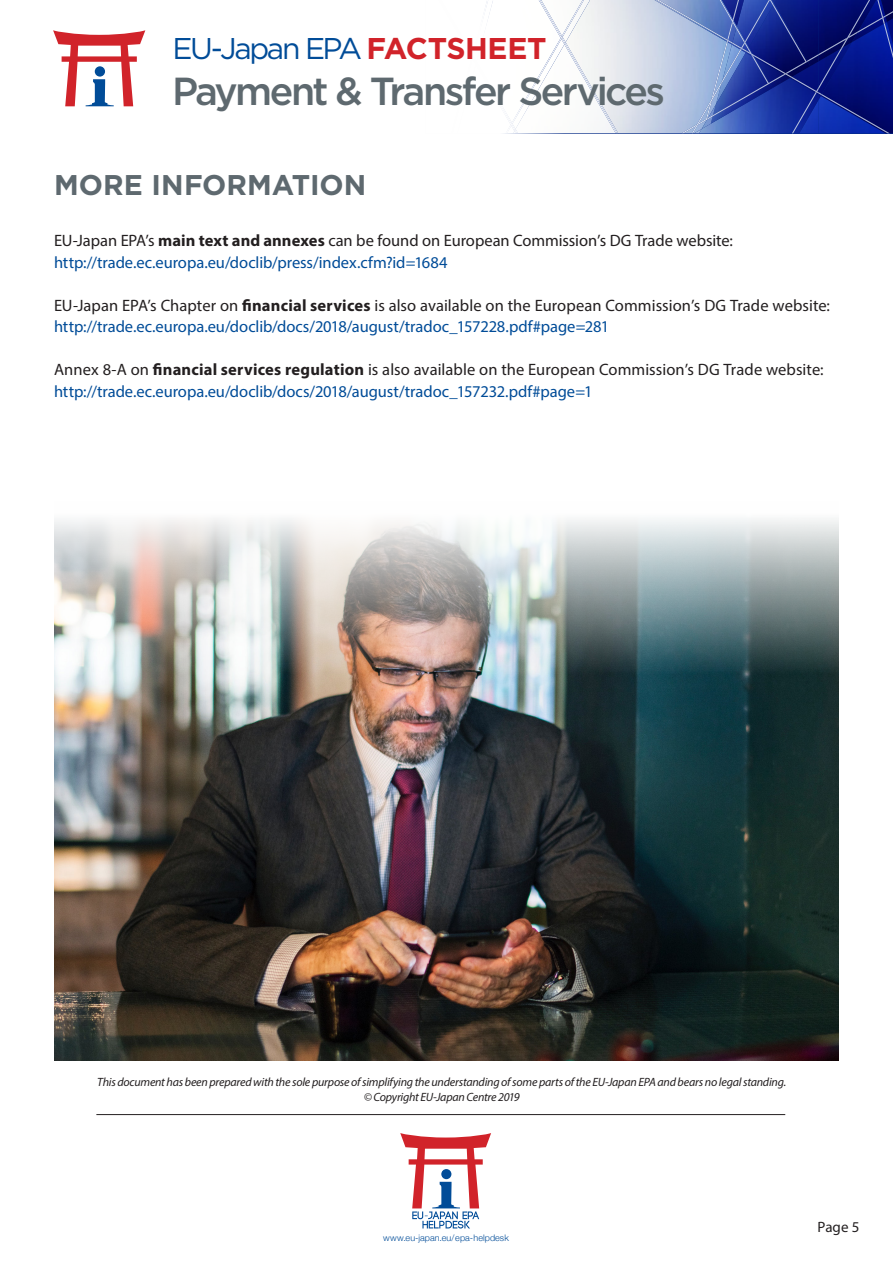
<style>
.page{position:relative;width:893px;height:1263px;background:#fff}
.page>*{position:absolute;margin:0;border:0;box-sizing:border-box;transform-origin:0 0}
.t1{font:500 39px "Gotham";letter-spacing:-.065em;color:#5e696f}
.t2{font:30px "Gotham";letter-spacing:-.08em;color:#014c98}
.EPA_body{font:700 28.5px "Gotham";color:#5e696f}
.Paragraph_Style_2{font:16.5px "Myriad Pro";letter-spacing:.005em;color:#231f20}
.Paragraph_Style_2-2{font:16.5px "Myriad Pro";letter-spacing:-.005em;color:#014c98}
.t3{font:15px "Myriad Pro";color:#231f20}
.t4{font:italic 12px/15.6px "Myriad Pro";letter-spacing:-.015em;color:#231f20;text-align:center}
.t5{font:300 9px "Helvetica Neue";letter-spacing:.005em;color:#014c98}
.s1{font-weight:700;color:#d1232a}
.s2{font-weight:700}
</style>
<div class="page">
<hr style="left:96px;top:1114px;width:689px;height:1px;background:#231f20">
<img style="left:818px;top:100px;width:3px;height:33px">
<img style="left:852px;top:42px;width:41px;height:91px">
<img style="left:877px;top:22px;width:10px;height:20px">
<img style="left:885px;top:0;width:8px;height:11px">
<img style="left:745px;top:88px;width:46px;height:45px">
<img style="left:728px;top:124px;width:17px;height:9px">
<img style="left:817px;top:100px;width:1px;height:33px">
<img style="left:745px;top:88px;width:28px;height:16px">
<img style="left:728px;top:116px;width:17px;height:8px">
<img style="left:745px;top:58px;width:7px;height:25px">
<img style="left:728px;top:58px;width:17px;height:39px">
<img style="left:769px;top:78px;width:21px;height:10px">
<img style="left:790px;top:78px;width:1px;height:17px">
<img style="left:822px;top:62px;width:30px;height:32px">
<img style="left:810px;top:66px;width:8px;height:11px">
<img style="left:777px;top:0;width:100px;height:62px">
<img style="left:818px;top:0;width:51px;height:54px">
<img style="left:749px;top:3px;width:61px;height:75px">
<img style="left:756px;top:6px;width:17px;height:41px">
<img style="left:737px;top:0;width:8px;height:27px">
<img style="left:653px;top:0;width:84px;height:45px">
<img style="left:734px;top:0;width:10px;height:26px">
<img style="left:871px;top:17px;width:11px;height:16px">
<svg style="left:885px;top:11px;width:8px;height:11px"></svg>
<img style="left:818px;top:38px;width:29px;height:17px">
<svg style="left:807px;top:54px;width:11px;height:12px"></svg>
<img style="left:807px;top:4px;width:1px;height:59px">
<img style="left:745px;top:83px;width:24px;height:15px">
<img style="left:728px;top:97px;width:17px;height:19px">
<img style="left:732px;top:23px;width:1px;height:17px">
<img style="left:752px;top:58px;width:18px;height:26px">
<img style="left:769px;top:77px;width:15px;height:6px">
<img style="left:773px;top:4px;width:34px;height:70px">
<svg style="left:771px;top:0;width:6px;height:6px"></svg>
<img style="left:736px;top:27px;width:9px;height:13px">
<svg style="left:733px;top:22px;width:3px;height:7px"></svg>
<img style="left:681px;top:44px;width:47px;height:89px">
<img style="left:734px;top:0;width:5px;height:20px">
<img style="left:732px;top:0;width:2px;height:23px">
<svg style="left:562px;top:38px;width:3px;height:6px"></svg>
<img style="left:564px;top:43px;width:53px;height:90px">
<img style="left:538px;top:0;width:46px;height:38px">
<img style="left:821px;top:94px;width:69px;height:39px">
<svg style="left:817px;top:90px;width:5px;height:10px"></svg>
<img style="left:884px;top:23px;width:9px;height:35px">
<img style="left:877px;top:0;width:8px;height:24px">
<svg style="left:509px;top:123px;width:9px;height:10px"></svg>
<img style="left:512px;top:36px;width:50px;height:88px">
<img style="left:692px;top:80px;width:30px;height:53px">
<img style="left:693px;top:84px;width:28px;height:49px">
<img style="left:721px;top:49px;width:20px;height:35px">
<img style="left:791px;top:92px;width:26px;height:41px">
<img style="left:753px;top:55px;width:39px;height:22px">
<img style="left:818px;top:48px;width:25px;height:42px">
<img style="left:791px;top:77px;width:27px;height:15px">
<img style="left:841px;top:0;width:30px;height:49px">
<svg style="left:727px;top:40px;width:29px;height:18px"></svg>
<img style="left:655px;top:0;width:77px;height:44px">
<img style="left:745px;top:0;width:26px;height:42px">
<svg style="left:53px;top:30px;width:92px;height:76px"></svg>
<div style="left:95px;top:66px;width:10px;height:11px;background:#014c98;border-radius:50%"></div>
<svg style="left:400px;top:1133px;width:91px;height:95px"></svg>
<img style="left:54px;top:519px;width:784px;height:541px">
<h2 class="t2" style="left:173px;top:29px;width:376px">EU-Japan EPA <span class="s1">FACTSHEET</span></h2>
<h1 class="t1" style="left:172px;top:66px;width:494px">Payment &amp; Transfer Services</h1>
<p class="EPA_body" style="left:54px;top:169px;width:314px">MORE INFORMATION</p>
<p class="Paragraph_Style_2" style="left:54px;top:231px;width:680px">EU-Japan EPA’s <span class="s2">main text and annexes</span> can be found on European Commission’s DG Trade website:</p>
<p class="Paragraph_Style_2-2" style="left:54px;top:252px;width:395px">http://trade.ec.europa.eu/doclib/press/index.cfm?id=1684</p>
<p class="Paragraph_Style_2" style="left:54px;top:295px;width:777px">EU-Japan EPA’s Chapter on <span class="s2">financial services</span> is also available on the European Commission’s DG Trade website:</p>
<p class="Paragraph_Style_2-2" style="left:54px;top:316px;width:557px">http://trade.ec.europa.eu/doclib/docs/2018/august/tradoc_157228.pdf#page=281</p>
<p class="Paragraph_Style_2" style="left:54px;top:359px;width:771px">Annex 8-A on <span class="s2">financial services regulation</span> is also available on the European Commission’s DG Trade website:</p>
<p class="Paragraph_Style_2-2" style="left:54px;top:381px;width:540px">http://trade.ec.europa.eu/doclib/docs/2018/august/tradoc_157232.pdf#page=1</p>
<p class="t4" style="left:97px;top:1074px;width:691px">This document has been prepared with the sole purpose of simplifying the understanding of some parts of the EU-Japan EPA and bears no legal standing. © Copyright EU-Japan Centre 2019</p>
<p class="t5" style="left:383px;top:1230px;width:127px">www.eu-japan.eu/epa-helpdesk</p>
<p class="t3" style="left:817px;top:1218px;width:43px">Page 5</p>
</div>
